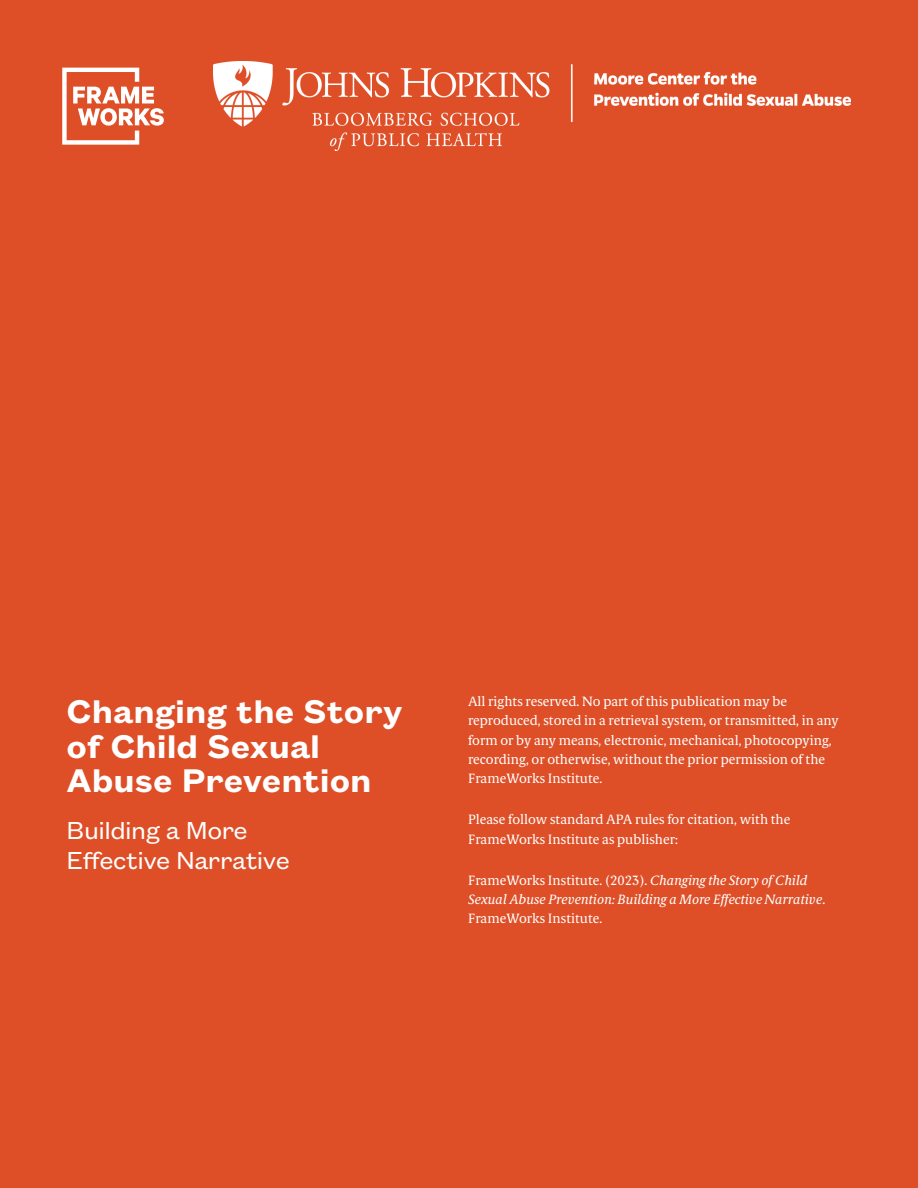
<style>
.page{position:relative;width:918px;height:1188px;background:#de4f27}
.page>*{position:absolute;margin:0;border:0;box-sizing:border-box;transform-origin:0 0}
.t1{font:36px/34.5px "Founders Gtsk Txt Sm B";color:#fff}
.t2{font:27px/30px "Founders Grotesk Text";letter-spacing:-.02em;color:#fff}
.t3{font:13.5px/19.5px "Berlingske Serif Tx";color:#fff}
.t4{font:italic 13.5px/19.5px "Berlingske Serif Tx";color:#fff}
.s1{font-style:normal}
</style>
<div class="page">
<svg style="left:62px;top:68px;width:102px;height:77px"></svg>
<img style="left:213px;top:62px;width:638px;height:88px">
<h1 class="t1" style="left:67px;top:692px;width:338px">Changing the Story of Child Sexual<br>Abuse Prevention</h1>
<h2 class="t2" style="left:67px;top:814px;width:225px">Building a More<br>Effective Narrative</h2>
<p class="t3" style="left:468px;top:691px;width:372px">All rights reserved. No part of this publication may be reproduced, stored in a retrieval system, or transmitted, in any form or by any means, electronic, mechanical, photocopying, recording, or otherwise, without the prior permission of the FrameWorks Institute.</p>
<p class="t3" style="left:468px;top:810px;width:324px">Please follow standard APA rules for citation, with the<br>FrameWorks Institute as publisher:</p>
<p class="t4" style="left:468px;top:869px;width:359px"><span class="s1">FrameWorks Institute. (2023).</span> Changing the Story of Child<br>Sexual Abuse Prevention: Building a More Effective Narrative<span class="s1">.<br>FrameWorks Institute.</span></p>
</div>
